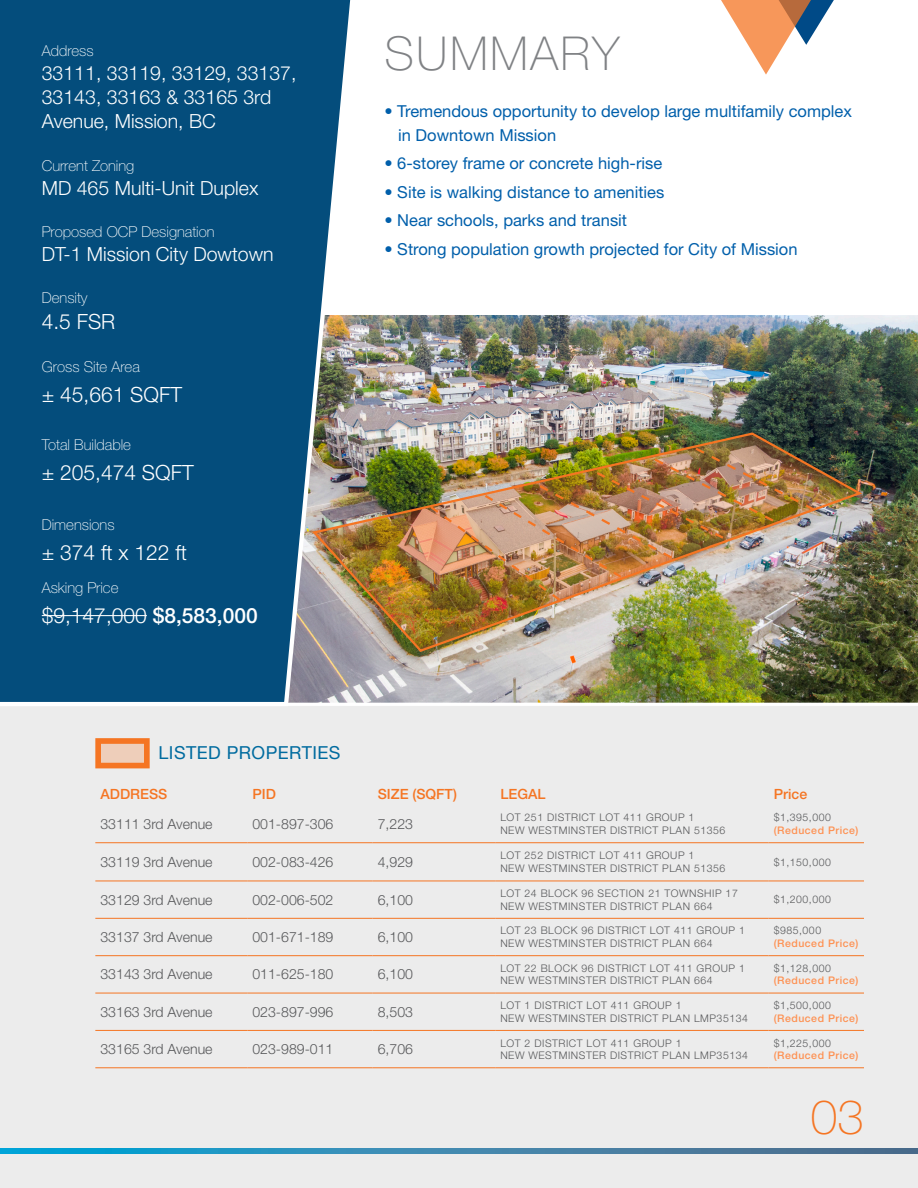
<style>
.page{position:relative;width:918px;height:1188px;background:#fff}
.page>*{position:absolute;margin:0;border:0;box-sizing:border-box;transform-origin:0 0}
.t1{font:100 47.7px "Helvetica Neue LT Std";color:#f57523}
.Subhead{font:100 46.8px "Helvetica Neue LT Std";letter-spacing:.05em;color:#808285}
.text_blackinbox{font:300 21px "Helvetica Neue LT Std";color:#fff}
.text_blackinbox-2{font:300 19.5px/24px "Helvetica Neue LT Std";color:#fff}
.Subhead-2{font:18px "Helvetica Neue LT Std";letter-spacing:.025em;color:#006b9f}
.text_footer{font:16.5px/24px "Helvetica Neue LT Std";color:#005fab}
.text_blackinbox-3{font:100 15px "Helvetica Neue LT Std";color:#fff}
.text_blueinbox{font:100 15px "Helvetica Neue LT Std";color:#fff}
.text_footer-2{font:300 14.1px "Helvetica Neue LT Std";color:#57585a}
.text_footer-3{font:500 14.1px "Helvetica Neue LT Std";color:#f57523}
.text_footer-4{font:300 10.5px/12.6px "Helvetica Neue LT Std";letter-spacing:.05em;color:#57585a}
.text_footer-5{font:500 10.5px "Helvetica Neue LT Std";letter-spacing:.05em;color:#fe9152}
.s1{font-weight:500}
</style>
<div class="page">
<img style="left:359px;top:315px;width:559px;height:387px">
<img style="left:359px;top:431px;width:506px;height:223px">
<div style="left:0;top:702px;width:918px;height:486px;background:#ececec"></div>
<svg style="left:0;top:0;width:359px;height:708px;background:#1b5a82"></svg>
<hr style="left:42px;top:615px;width:105px;height:1px;background:#fff">
<hr style="left:95px;top:842px;width:152px;height:1px;background:#f57523">
<hr style="left:247px;top:842px;width:126px;height:1px;background:#f57523">
<hr style="left:373px;top:842px;width:122px;height:1px;background:#f57523">
<hr style="left:495px;top:842px;width:274px;height:1px;background:#f57523">
<hr style="left:769px;top:842px;width:95px;height:1px;background:#f57523">
<hr style="left:95px;top:881px;width:152px;height:1px;background:#f57523">
<hr style="left:247px;top:881px;width:126px;height:1px;background:#f57523">
<hr style="left:373px;top:881px;width:122px;height:1px;background:#f57523">
<hr style="left:495px;top:881px;width:274px;height:1px;background:#f57523">
<hr style="left:769px;top:881px;width:95px;height:1px;background:#f57523">
<hr style="left:95px;top:918px;width:152px;height:1px;background:#f57523">
<hr style="left:247px;top:918px;width:126px;height:1px;background:#f57523">
<hr style="left:373px;top:918px;width:122px;height:1px;background:#f57523">
<hr style="left:495px;top:918px;width:274px;height:1px;background:#f57523">
<hr style="left:769px;top:918px;width:95px;height:1px;background:#f57523">
<hr style="left:95px;top:955px;width:152px;height:1px;background:#f57523">
<hr style="left:247px;top:955px;width:126px;height:1px;background:#f57523">
<hr style="left:373px;top:955px;width:122px;height:1px;background:#f57523">
<hr style="left:495px;top:955px;width:274px;height:1px;background:#f57523">
<hr style="left:769px;top:955px;width:95px;height:1px;background:#f57523">
<hr style="left:95px;top:993px;width:152px;height:1px;background:#f57523">
<hr style="left:247px;top:993px;width:126px;height:1px;background:#f57523">
<hr style="left:373px;top:993px;width:122px;height:1px;background:#f57523">
<hr style="left:495px;top:993px;width:274px;height:1px;background:#f57523">
<hr style="left:769px;top:993px;width:95px;height:1px;background:#f57523">
<hr style="left:95px;top:1030px;width:152px;height:1px;background:#f57523">
<hr style="left:247px;top:1030px;width:126px;height:1px;background:#f57523">
<hr style="left:373px;top:1030px;width:122px;height:1px;background:#f57523">
<hr style="left:495px;top:1030px;width:274px;height:1px;background:#f57523">
<hr style="left:769px;top:1030px;width:95px;height:1px;background:#f57523">
<hr style="left:95px;top:1068px;width:152px;height:1px;background:#f57523">
<hr style="left:247px;top:1068px;width:126px;height:1px;background:#f57523">
<hr style="left:373px;top:1068px;width:122px;height:1px;background:#f57523">
<hr style="left:495px;top:1068px;width:274px;height:1px;background:#f57523">
<hr style="left:769px;top:1068px;width:95px;height:1px;background:#f57523">
<div style="left:98px;top:741px;width:49px;height:25px;background:#eeceba"></div>
<div style="left:95px;top:738px;width:55px;height:30px;border:6px solid #f57523"></div>
<svg style="left:721px;top:0;width:113px;height:75px"></svg>
<svg style="left:0;top:1148px;width:918px;height:5px;background:#3488b0"></svg>
<img style="left:428px;top:446px;width:389px;height:157px">
<p class="text_blueinbox" style="left:42px;top:42px;width:53px">Address</p>
<p class="text_blackinbox-2" style="left:42px;top:60px;width:256px">33111, 33119, 33129, 33137,<br>33143, 33163 &amp; 33165 3rd<br>Avenue, Mission, BC</p>
<p class="text_blueinbox" style="left:42px;top:157px;width:94px">Current Zoning</p>
<p class="text_blackinbox-2" style="left:42px;top:176px;width:218px">MD 465 Multi-Unit Duplex</p>
<p class="text_blackinbox-3" style="left:42px;top:223px;width:174px">Proposed OCP Designation</p>
<p class="text_blackinbox-2" style="left:42px;top:242px;width:233px">DT-1 Mission City Dowtown</p>
<p class="text_blackinbox-3" style="left:42px;top:289px;width:47px">Density</p>
<p class="text_blackinbox" style="left:42px;top:308px;width:75px">4.5 FSR</p>
<p class="text_blueinbox" style="left:42px;top:358px;width:100px">Gross Site Area</p>
<p class="text_blackinbox" style="left:42px;top:382px;width:142px">± 45,661 SQFT</p>
<p class="text_blueinbox" style="left:42px;top:436px;width:91px">Total Buildable</p>
<p class="text_blackinbox" style="left:42px;top:460px;width:153px">± 205,474 SQFT</p>
<p class="text_blackinbox-3" style="left:42px;top:516px;width:74px">Dimensions</p>
<p class="text_blackinbox" style="left:42px;top:539px;width:147px">± 374 ft x 122 ft</p>
<p class="text_blackinbox-3" style="left:42px;top:579px;width:78px">Asking Price</p>
<p class="text_blackinbox" style="left:42px;top:602px;width:218px">$9,147,000 <span class="s1">$8,583,000</span></p>
<p class="Subhead" style="left:384px;top:27px;width:236px">SUMMARY</p>
<p class="text_footer" style="left:398px;top:98px;width:455px;text-indent:-14px">• Tremendous opportunity to develop large multifamily complex in Downtown Mission</p>
<p class="text_footer" style="left:384px;top:151px;width:279px">• 6-storey frame or concrete high-rise</p>
<p class="text_footer" style="left:384px;top:179px;width:281px">• Site is walking distance to amenities</p>
<p class="text_footer" style="left:384px;top:208px;width:244px">• Near schools, parks and transit</p>
<p class="text_footer" style="left:384px;top:236px;width:415px">• Strong population growth projected for City of Mission</p>
<p class="Subhead-2" style="left:159px;top:742px;width:184px">LISTED PROPERTIES</p>
<p class="text_footer-3" style="left:100px;top:786px;width:68px">ADDRESS</p>
<p class="text_footer-3" style="left:252px;top:786px;width:25px">PID</p>
<p class="text_footer-3" style="left:378px;top:786px;width:81px">SIZE (SQFT)</p>
<p class="text_footer-3" style="left:500px;top:786px;width:47px">LEGAL</p>
<p class="text_footer-3" style="left:774px;top:786px;width:35px">Price</p>
<p class="text_footer-2" style="left:100px;top:815px;width:114px">33111 3rd Avenue</p>
<p class="text_footer-2" style="left:252px;top:815px;width:83px">001-897-306</p>
<p class="text_footer-2" style="left:378px;top:815px;width:37px">7,223</p>
<p class="text_footer-4" style="left:500px;top:811px;width:227px">LOT 251 DISTRICT LOT 411 GROUP 1<br>NEW WESTMINSTER DISTRICT PLAN 51356</p>
<p class="text_footer-4" style="left:774px;top:811px;width:59px">$1,395,000</p>
<p class="text_footer-5" style="left:774px;top:824px;width:86px">(Reduced Price)</p>
<p class="text_footer-2" style="left:100px;top:853px;width:114px">33119 3rd Avenue</p>
<p class="text_footer-2" style="left:252px;top:853px;width:83px">002-083-426</p>
<p class="text_footer-2" style="left:378px;top:853px;width:37px">4,929</p>
<p class="text_footer-4" style="left:500px;top:849px;width:227px">LOT 252 DISTRICT LOT 411 GROUP 1<br>NEW WESTMINSTER DISTRICT PLAN 51356</p>
<p class="text_footer-4" style="left:774px;top:855px;width:59px">$1,150,000</p>
<p class="text_footer-2" style="left:100px;top:891px;width:114px">33129 3rd Avenue</p>
<p class="text_footer-2" style="left:252px;top:891px;width:83px">002-006-502</p>
<p class="text_footer-2" style="left:378px;top:891px;width:37px">6,100</p>
<p class="text_footer-4" style="left:500px;top:887px;width:239px">LOT 24 BLOCK 96 SECTION 21 TOWNSHIP 17<br>NEW WESTMINSTER DISTRICT PLAN 664</p>
<p class="text_footer-4" style="left:774px;top:893px;width:59px">$1,200,000</p>
<p class="text_footer-2" style="left:100px;top:928px;width:114px">33137 3rd Avenue</p>
<p class="text_footer-2" style="left:252px;top:928px;width:83px">001-671-189</p>
<p class="text_footer-2" style="left:378px;top:928px;width:37px">6,100</p>
<p class="text_footer-4" style="left:500px;top:924px;width:246px">LOT 23 BLOCK 96 DISTRICT LOT 411 GROUP 1<br>NEW WESTMINSTER DISTRICT PLAN 664</p>
<p class="text_footer-4" style="left:774px;top:924px;width:49px">$985,000</p>
<p class="text_footer-5" style="left:774px;top:937px;width:86px">(Reduced Price)</p>
<p class="text_footer-2" style="left:100px;top:966px;width:114px">33143 3rd Avenue</p>
<p class="text_footer-2" style="left:252px;top:966px;width:83px">011-625-180</p>
<p class="text_footer-2" style="left:378px;top:966px;width:37px">6,100</p>
<p class="text_footer-4" style="left:500px;top:962px;width:246px">LOT 22 BLOCK 96 DISTRICT LOT 411 GROUP 1<br>NEW WESTMINSTER DISTRICT PLAN 664</p>
<p class="text_footer-4" style="left:774px;top:962px;width:59px">$1,128,000</p>
<p class="text_footer-5" style="left:774px;top:974px;width:86px">(Reduced Price)</p>
<p class="text_footer-2" style="left:100px;top:1003px;width:114px">33163 3rd Avenue</p>
<p class="text_footer-2" style="left:252px;top:1003px;width:83px">023-897-996</p>
<p class="text_footer-2" style="left:378px;top:1003px;width:37px">8,503</p>
<p class="text_footer-4" style="left:500px;top:999px;width:249px">LOT 1 DISTRICT LOT 411 GROUP 1<br>NEW WESTMINSTER DISTRICT PLAN LMP35134</p>
<p class="text_footer-4" style="left:774px;top:999px;width:59px">$1,500,000</p>
<p class="text_footer-5" style="left:774px;top:1012px;width:86px">(Reduced Price)</p>
<p class="text_footer-2" style="left:100px;top:1041px;width:114px">33165 3rd Avenue</p>
<p class="text_footer-2" style="left:252px;top:1041px;width:83px">023-989-011</p>
<p class="text_footer-2" style="left:378px;top:1041px;width:37px">6,706</p>
<p class="text_footer-4" style="left:500px;top:1036px;width:249px">LOT 2 DISTRICT LOT 411 GROUP 1<br>NEW WESTMINSTER DISTRICT PLAN LMP35134</p>
<p class="text_footer-4" style="left:774px;top:1036px;width:59px">$1,225,000</p>
<p class="text_footer-5" style="left:774px;top:1049px;width:86px">(Reduced Price)</p>
<p class="t1" style="left:811px;top:1090px;width:55px">03</p>
</div>
